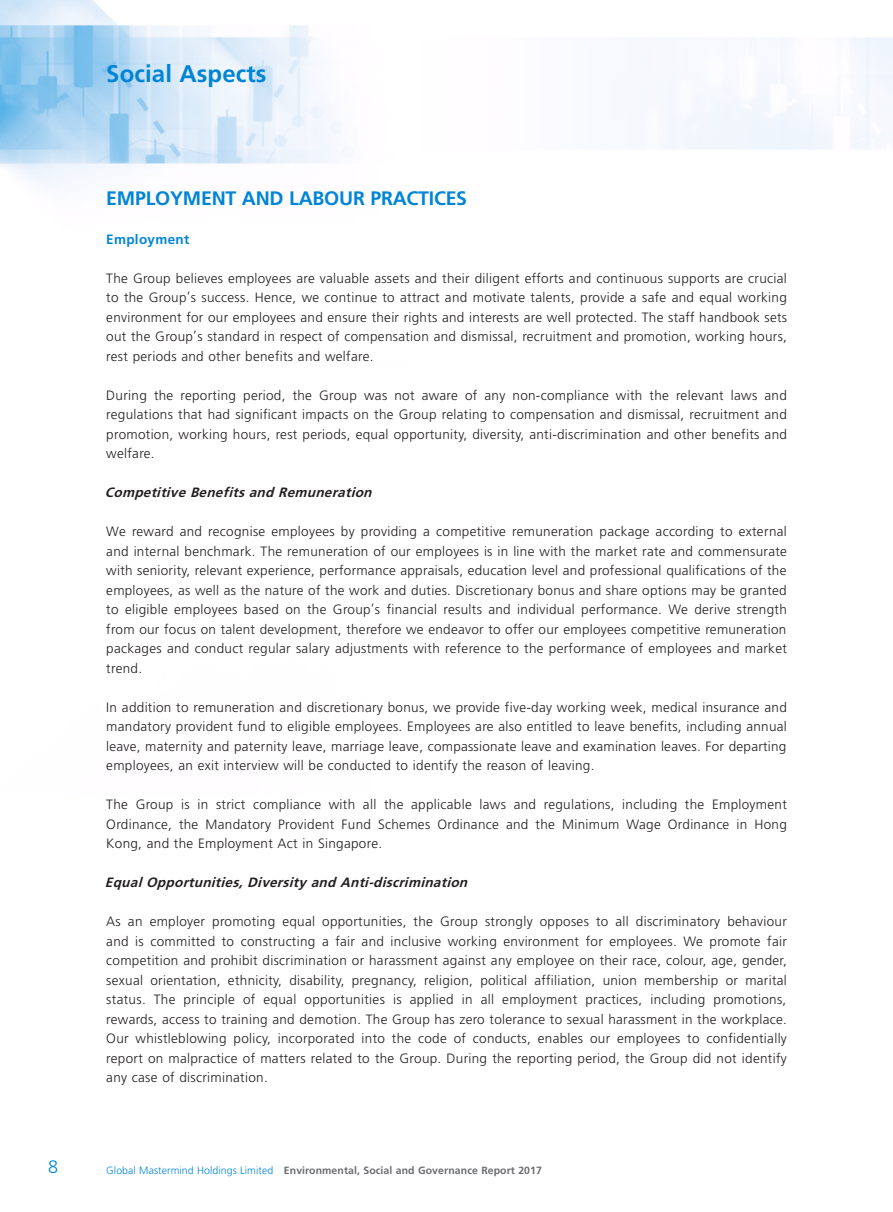
<style>
.page{position:relative;width:893px;height:1212px;background:#fff}
.page>*{position:absolute;margin:0;border:0;box-sizing:border-box;transform-origin:0 0}
.t1{font:700 24px "Frutiger LT Std";letter-spacing:.005em;color:#0085d6}
.Heading_1{font:700 19.5px "Frutiger LT Std";letter-spacing:-.01em;color:#0085d6}
.t2{font:300 18px "Frutiger LT Std";color:#0085d6}
.Body_Text{font:300 13.5px/19.5px "Frutiger LT Std";letter-spacing:.025em;color:#231f20;text-align:justify}
.Heading_3{font:italic 700 13.5px "Frutiger LT Std";color:#231f20}
.Heading_2{font:700 13.5px "Frutiger LT Std";letter-spacing:.025em;color:#0085d6}
.t3{font:700 10.5px "Frutiger LT Std";letter-spacing:.01em;color:#6c6d70}
.s1{font-weight:300;color:#0085d6}
</style>
<div class="page">
<img style="left:0;top:0;width:893px;height:189px">
<p class="t1" style="left:106px;top:60px;width:162px">Social Aspects</p>
<p class="Heading_1" style="left:106px;top:186px;width:362px">EMPLOYMENT AND LABOUR PRACTICES</p>
<p class="Heading_2" style="left:106px;top:231px;width:85px">Employment</p>
<p class="Body_Text" style="left:106px;top:268px;width:682px">The Group believes employees are valuable assets and their diligent efforts and continuous supports are crucial to the Group’s success. Hence, we continue to attract and motivate talents, provide a safe and equal working environment for our employees and ensure their rights and interests are well protected. The staff handbook sets out the Group’s standard in respect of compensation and dismissal, recruitment and promotion, working hours, rest periods and other benefits and welfare.</p>
<p class="Body_Text" style="left:106px;top:385px;width:682px">During the reporting period, the Group was not aware of any non-compliance with the relevant laws and regulations that had significant impacts on the Group relating to compensation and dismissal, recruitment and promotion, working hours, rest periods, equal opportunity, diversity, anti-discrimination and other benefits and welfare.</p>
<p class="Heading_3" style="left:105px;top:484px;width:272px">Competitive Benefitsand Remuneration</p>
<p class="Body_Text" style="left:106px;top:522px;width:682px">We reward and recognise employees by providing a competitive remuneration package according to external and internal benchmark. The remuneration of our employees is in line with the market rate and commensurate with seniority, relevant experience, performance appraisals, education level and professional qualifications of the employees, as well as the nature of the work and duties. Discretionary bonus and share options may be granted to eligible employees based on the Group’s financial results and individual performance. We derive strength from our focus on talent development, therefore we endeavor to offer our employees competitive remuneration packages and conduct regular salary adjustments with reference to the performance of employees and market trend.</p>
<p class="Body_Text" style="left:106px;top:697px;width:682px">In addition to remuneration and discretionary bonus, we provide five-day working week, medical insurance and mandatory provident fund to eligible employees. Employees are also entitled to leave benefits, including annual leave, maternity and paternity leave, marriage leave, compassionate leave and examination leaves. For departing employees, an exit interview will be conducted to identify the reason of leaving.</p>
<p class="Body_Text" style="left:106px;top:795px;width:682px">The Group is in strict compliance with all the applicable laws and regulations, including the Employment Ordinance, the Mandatory Provident Fund Schemes Ordinance and the Minimum Wage Ordinance in Hong Kong, and the Employment Act in Singapore.</p>
<p class="Heading_3" style="left:105px;top:874px;width:368px">EqualOpportunities,Diversity and Anti-discrimination</p>
<p class="Body_Text" style="left:106px;top:912px;width:682px">As an employer promoting equal opportunities, the Group strongly opposes to all discriminatory behaviour and is committed to constructing a fair and inclusive working environment for employees. We promote fair competition and prohibit discrimination or harassment against any employee on their race, colour, age, gender, sexual orientation, ethnicity, disability, pregnancy, religion, political affiliation, union membership or marital status. The principle of equal opportunities is applied in all employment practices, including promotions, rewards, access to training and demotion. The Group has zero tolerance to sexual harassment in the workplace.<br>Our whistleblowing policy, incorporated into the code of conducts, enables our employees to confidentially report on malpractice of matters related to the Group. During the reporting period, the Group did not identify any case of discrimination.</p>
<p class="t2" style="left:48px;top:1156px;width:12px">8</p>
<p class="t3" style="left:106px;top:1164px;width:437px"><span class="s1">Global Mastermind Holdings Limited</span> Environmental, Social and Governance Report 2017</p>
</div>
